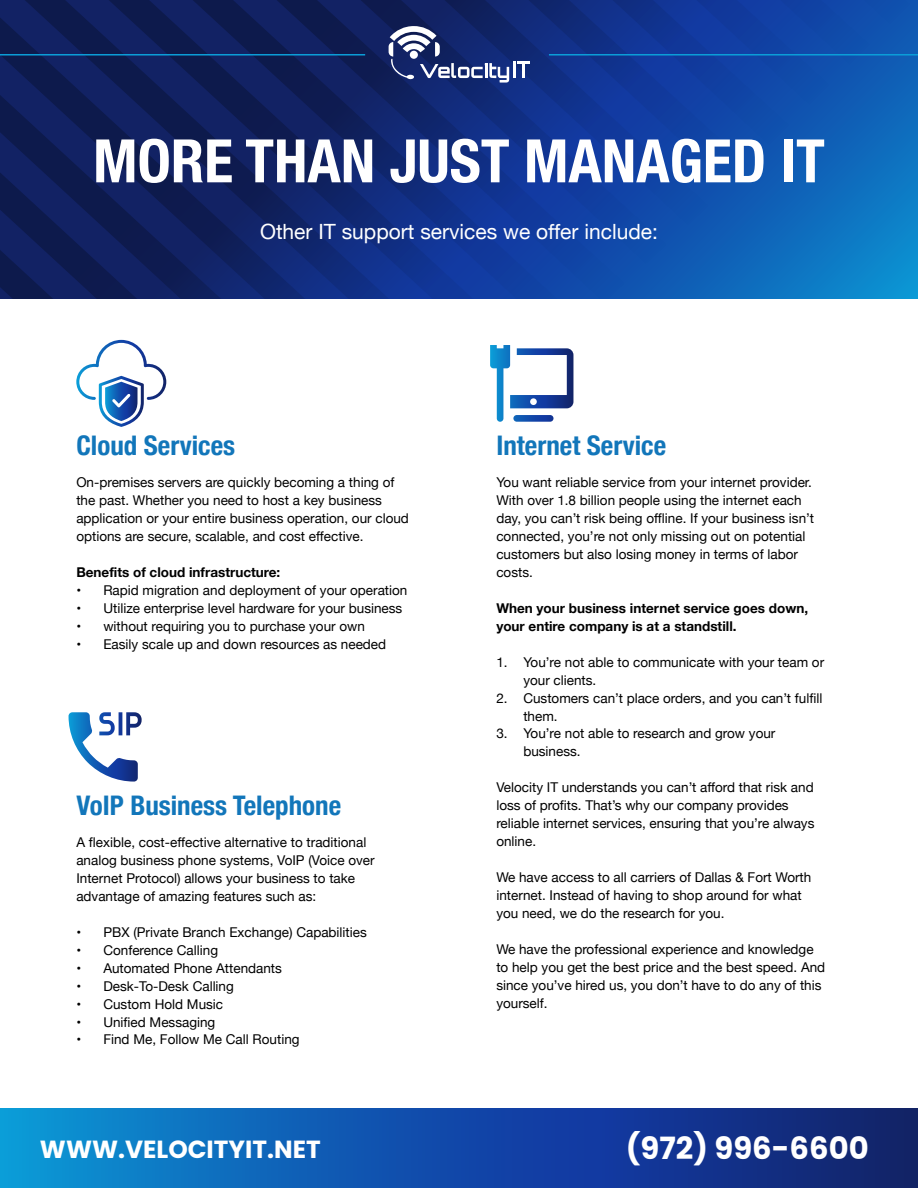
<style>
.page{position:relative;width:918px;height:1188px;background:#fff}
.page>*{position:absolute;margin:0;border:0;box-sizing:border-box;transform-origin:0 0}
.t1{font:700 condensed 60px "Helvetica Neue";color:#fff}
.t2{font:700 30.75px "Poppins";color:#fff}
.t3{font:700 condensed 27px "Helvetica Neue";color:#1276ba}
.t4{font:700 24.75px "Poppins";color:#fff}
.t5{font:21px "Helvetica Neue";color:#fff}
.t6{font:13.5px/18px "Helvetica Neue";color:#000}
.t7{font:700 13.5px/18px "Helvetica Neue";color:#000}
</style>
<div class="page">
<svg style="left:0;top:0;width:918px;height:298px;background:#103784"></svg>
<svg style="left:0;top:1108px;width:918px;height:80px;background:#1052a6"></svg>
<svg style="left:76px;top:340px;width:90px;height:87px"></svg>
<svg style="left:490px;top:345px;width:83px;height:77px"></svg>
<svg style="left:69px;top:712px;width:73px;height:70px"></svg>
<svg style="left:389px;top:26px;width:140px;height:57px;background:#3c4d86"></svg>
<div style="left:410px;top:51px;width:8px;height:8px;background:#fff;border-radius:50%"></div>
<hr style="left:0;top:54px;width:365px;height:2px;background:#0b9ed8">
<hr style="left:549px;top:54px;width:369px;height:2px;background:#0b9ed8">
<h1 class="t1" style="left:93px;top:111px;width:733px">MORE THAN JUST MANAGED IT</h1>
<h3 class="t5" style="left:260px;top:217px;width:399px">Other IT support services we offer include:</h3>
<h3 class="t3" style="left:76px;top:423px;width:160px">Cloud Services</h3>
<p class="t6" style="left:76px;top:474px;width:334px">On-premises servers are quickly becoming a thing of the past. Whether you need to host a key business application or your entire business operation, our cloud options are secure, scalable, and cost effective.</p>
<p class="t7" style="left:76px;top:563px;width:205px">Benefits of cloud infrastructure:</p>
<p class="t6" style="left:76px;top:581px;width:333px">• Rapid migration and deployment of your operation</p>
<p class="t6" style="left:76px;top:599px;width:327px">• Utilize enterprise level hardware for your business</p>
<p class="t6" style="left:76px;top:617px;width:290px">• without requiring you to purchase your own</p>
<p class="t6" style="left:76px;top:635px;width:311px">• Easily scale up and down resources as needed</p>
<h3 class="t3" style="left:76px;top:783px;width:266px">VoIP Business Telephone</h3>
<p class="t6" style="left:76px;top:834px;width:300px">A flexible, cost-effective alternative to traditional analog business phone systems, VoIP (Voice over Internet Protocol) allows your business to take advantage of amazing features such as:</p>
<p class="t6" style="left:76px;top:924px;width:292px">• PBX (Private Branch Exchange) Capabilities</p>
<p class="t6" style="left:76px;top:941px;width:143px">• Conference Calling</p>
<p class="t6" style="left:76px;top:959px;width:207px">• Automated Phone Attendants</p>
<p class="t6" style="left:76px;top:977px;width:159px">• Desk-To-Desk Calling</p>
<p class="t6" style="left:76px;top:995px;width:148px">• Custom Hold Music</p>
<p class="t6" style="left:76px;top:1013px;width:141px">• Unified Messaging</p>
<p class="t6" style="left:76px;top:1031px;width:225px">• Find Me, Follow Me Call Routing</p>
<h3 class="t3" style="left:496px;top:423px;width:171px">Internet Service</h3>
<p class="t6" style="left:496px;top:474px;width:319px">You want reliable service from your internet provider.<br>With over 1.8 billion people using the internet each day, you can’t risk being offline. If your business isn’t connected, you’re not only missing out on potential customers but also losing money in terms of labor costs.</p>
<p class="t7" style="left:496px;top:599px;width:313px">When your business internet service goes down, your entire company is at a standstill.</p>
<p class="t6" style="left:523px;top:653px;width:302px;text-indent:-27px">1. You’re not able to communicate with your team or your clients.</p>
<p class="t6" style="left:523px;top:689px;width:301px;text-indent:-27px">2. Customers can’t place orders, and you can’t fulfill them.</p>
<p class="t6" style="left:523px;top:725px;width:254px;text-indent:-27px">3. You’re not able to research and grow your business.</p>
<p class="t6" style="left:496px;top:779px;width:320px">Velocity IT understands you can’t afford that risk and loss of profits. That’s why our company provides reliable internet services, ensuring that you’re always online.</p>
<p class="t6" style="left:496px;top:869px;width:316px">We have access to all carriers of Dallas &amp; Fort Worth internet. Instead of having to shop around for what you need, we do the research for you.</p>
<p class="t6" style="left:496px;top:941px;width:330px">We have the professional experience and knowledge to help you get the best price and the best speed. And since you’ve hired us, you don’t have to do any of this yourself.</p>
<h3 class="t4" style="left:40px;top:1135px;width:282px">WWW.VELOCITYIT.NET</h3>
<h2 class="t2" style="left:626px;top:1131px;width:244px">(972) 996-6600</h2>
</div>
